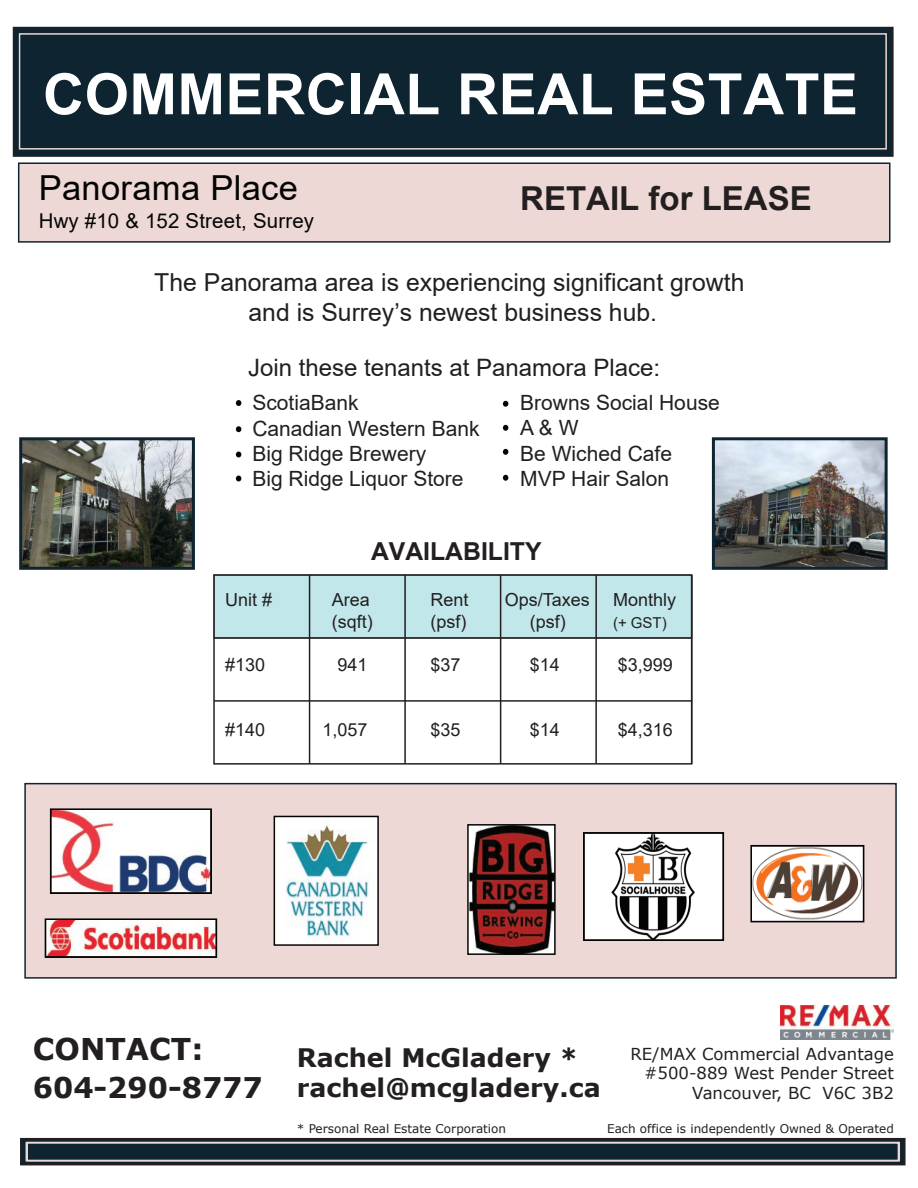
<style>
.page{position:relative;width:918px;height:1188px;background:#fff}
.page>*{position:absolute;margin:0;border:0;box-sizing:border-box;transform-origin:0 0}
.t1{font:700 57px "Arial";letter-spacing:.01em;color:#fff}
.t2{font:34.5px "Arial";letter-spacing:.01em;color:#040503}
.t3{font:700 33px "Arial";color:#231f20}
.t4{font:700 30px "Verdana";color:#231f20}
.t5{font:700 28.5px "Verdana";color:#231f20}
.t6{font:700 25.5px/30.6px "Verdana";color:#231f20}
.t7{font:24.75px/29.7px "Arial";color:#231f20;text-align:center}
.t8{font:700 24.75px "Arial";color:#231f20}
.t9{font:24px "Arial";color:#231f20}
.t10{font:21px/25.2px "Arial";color:#231f20}
.t11{font:20.4px "Arial";letter-spacing:.01em;color:#040503}
.t12{font:18px "Arial";color:#231f20}
.t13{font:16.5px/19.8px "Verdana";color:#231f20;text-align:right}
.t14{font:15px "Arial";color:#231f20}
.t15{font:12px "Verdana";color:#231f20}
</style>
<div class="page">
<svg style="left:503px;top:475px;width:5px;height:6px"></svg>
<svg style="left:503px;top:449px;width:5px;height:6px"></svg>
<svg style="left:503px;top:425px;width:5px;height:6px"></svg>
<svg style="left:503px;top:401px;width:5px;height:6px"></svg>
<svg style="left:236px;top:476px;width:5px;height:5px"></svg>
<svg style="left:236px;top:452px;width:5px;height:5px"></svg>
<svg style="left:236px;top:426px;width:5px;height:6px"></svg>
<div style="left:18px;top:162px;width:873px;height:81px;background:#edd8d5;border:2px solid #0e2430"></div>
<div style="left:24px;top:783px;width:873px;height:196px;background:#edd8d5;border:2px solid #0e2430"></div>
<img style="left:54px;top:812px;width:154px;height:78px">
<div style="left:50px;top:808px;width:162px;height:86px;border:2px solid #040503"></div>
<img style="left:277px;top:819px;width:99px;height:124px">
<div style="left:274px;top:816px;width:105px;height:130px;border:2px solid #040503"></div>
<img style="left:48px;top:922px;width:165px;height:32px">
<div style="left:45px;top:918px;width:172px;height:40px;border:2px solid #040503"></div>
<img style="left:470px;top:827px;width:83px;height:125px">
<div style="left:467px;top:824px;width:89px;height:131px;border:2px solid #040503"></div>
<img style="left:587px;top:836px;width:133px;height:101px">
<div style="left:583px;top:832px;width:141px;height:109px;border:2px solid #040503"></div>
<img style="left:754px;top:849px;width:107px;height:70px">
<div style="left:750px;top:845px;width:114px;height:77px;border:2px solid #040503"></div>
<img style="left:780px;top:1005px;width:113px;height:34px">
<div style="left:20px;top:1138px;width:886px;height:27px;background:#0e2430;border:2px solid #231f20"></div>
<svg style="left:25px;top:1141px;width:875px;height:21px"></svg>
<div style="left:13px;top:27px;width:881px;height:130px;background:#0e2430;border:2px solid #231f20"></div>
<div style="left:19px;top:33px;width:868px;height:117px;border:2px solid #edd8d5"></div>
<div style="left:213px;top:574px;width:479px;height:65px;background:#c1e7ea"></div>
<div style="left:213px;top:574px;width:479px;height:191px;border:2px solid #231f20"></div>
<hr style="left:214px;top:700px;width:478px;height:2px;background:#231f20">
<hr style="left:214px;top:637px;width:478px;height:2px;background:#231f20">
<hr style="left:691px;top:575px;width:1px;height:189px;background:#231f20">
<hr style="left:595px;top:575px;width:2px;height:189px;background:#231f20">
<hr style="left:500px;top:575px;width:1px;height:189px;background:#231f20">
<hr style="left:404px;top:575px;width:2px;height:189px;background:#231f20">
<hr style="left:309px;top:575px;width:1px;height:189px;background:#231f20">
<svg style="left:236px;top:400px;width:5px;height:6px"></svg>
<img style="left:716px;top:441px;width:168px;height:125px">
<div style="left:712px;top:437px;width:176px;height:133px;border:3px solid #0e2430"></div>
<img style="left:23px;top:441px;width:168px;height:125px">
<div style="left:19px;top:437px;width:176px;height:133px;border:3px solid #0e2430"></div>
<h1 class="t1" style="left:43px;top:54px;width:817px">COMMERCIAL REAL ESTATE</h1>
<h2 class="t2" style="left:39px;top:164px;width:261px">Panorama Place</h2>
<p class="t11" style="left:39px;top:206px;width:277px">Hwy #10 &amp; 152 Street, Surrey</p>
<h3 class="t3" style="left:520px;top:175px;width:293px">RETAIL for LEASE</h3>
<p class="t7" style="left:154px;top:267px;width:592px">The Panorama area is experiencing significant growth and is Surrey’s newest business hub.</p>
<p class="t9" style="left:248px;top:351px;width:414px">Join these tenants at Panamora Place:</p>
<p class="t10" style="left:252px;top:390px;width:229px">ScotiaBank<br>Canadian Western Bank<br>Big Ridge Brewery<br>Big Ridge Liquor Store</p>
<p class="t10" style="left:520px;top:390px;width:201px">Browns Social House<br>A &amp; W<br>Be Wiched Cafe<br>MVP Hair Salon</p>
<p class="t8" style="left:371px;top:534px;width:172px">AVAILABILITY</p>
<p class="t12" style="left:225px;top:587px;width:49px">Unit #</p>
<p class="t12" style="left:332px;top:587px;width:40px">Area</p>
<p class="t12" style="left:431px;top:587px;width:40px">Rent</p>
<p class="t12" style="left:505px;top:587px;width:87px">Ops/Taxes</p>
<p class="t12" style="left:613px;top:587px;width:65px">Monthly</p>
<p class="t12" style="left:332px;top:609px;width:43px">(sqft)</p>
<p class="t12" style="left:431px;top:609px;width:38px">(psf)</p>
<p class="t12" style="left:530px;top:609px;width:38px">(psf)</p>
<p class="t14" style="left:613px;top:612px;width:55px">(+ GST)</p>
<p class="t12" style="left:225px;top:652px;width:42px">#130</p>
<p class="t12" style="left:338px;top:652px;width:32px">941</p>
<p class="t12" style="left:431px;top:652px;width:32px">$37</p>
<p class="t12" style="left:530px;top:652px;width:32px">$14</p>
<p class="t12" style="left:618px;top:652px;width:57px">$3,999</p>
<p class="t12" style="left:225px;top:717px;width:42px">#140</p>
<p class="t12" style="left:323px;top:717px;width:47px">1,057</p>
<p class="t12" style="left:431px;top:717px;width:32px">$35</p>
<p class="t12" style="left:530px;top:717px;width:32px">$14</p>
<p class="t12" style="left:618px;top:717px;width:57px">$4,316</p>
<h3 class="t4" style="left:33px;top:1027px;width:172px">CONTACT:</h3>
<h3 class="t5" style="left:33px;top:1068px;width:231px">604-290-8777</h3>
<p class="t6" style="left:297px;top:1041px;width:305px">Rachel McGladery * rachel@mcgladery.ca</p>
<p class="t13" style="left:630px;top:1043px;width:265px">RE/MAX Commercial Advantage #500-889 West Pender Street<br>Vancouver, BC V6C 3B2</p>
<p class="t15" style="left:297px;top:1120px;width:211px">* Personal Real Estate Corporation</p>
<p class="t15" style="left:607px;top:1120px;width:288px">Each office is independently Owned &amp; Operated</p>
</div>
